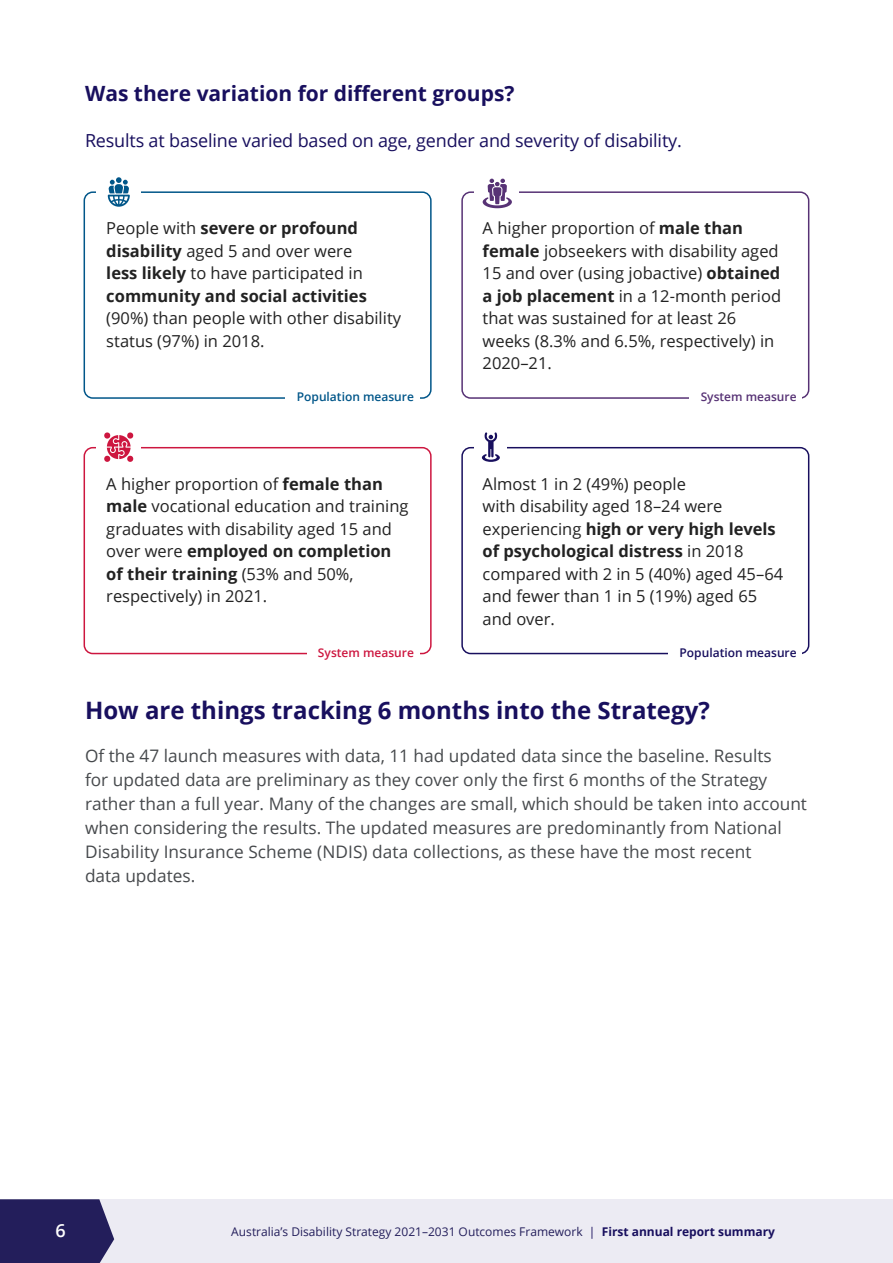
<style>
.page{position:relative;width:893px;height:1263px;background:#fff}
.page>*{position:absolute;margin:0;border:0;box-sizing:border-box;transform-origin:0 0}
.t1{font:700 24px "Open Sans";color:#180f5e}
.t2{font:700 21px "Open Sans";color:#180f5e}
.t3{font:18px "Open Sans";letter-spacing:-.01em;color:#180f5e}
.t4{font:600 18px "Open Sans";color:#fff}
.Body_for_Summary_11{font:17.25px/24px "Open Sans";color:#46494c}
.Body_-_dark{font:16.5px/22.5px "Open Sans";color:#222}
.t5{font:12px "Open Sans";color:#231e5b}
.Tag{font:600 12px "Open Sans";color:#005689}
.Tag-2{font:600 12px "Open Sans";color:#180f5e}
.Tag-3{font:600 12px "Open Sans";color:#573275}
.Tag-4{font:600 12px "Open Sans";color:#cd163f}
.s1{font-weight:700}
.s2{color:#180f5e}
.s3{font-weight:700;color:#180f5e}
</style>
<div class="page">
<div style="left:84px;top:191px;width:348px;height:208px;border:2px solid #005689;border-radius:9px"></div>
<div style="left:285px;top:393px;width:134px;height:10px;background:#fff"></div>
<div style="left:96px;top:177px;width:45px;height:29px;background:#fff"></div>
<svg style="left:108px;top:177px;width:22px;height:30px"></svg>
<div style="left:461px;top:191px;width:348px;height:208px;border:2px solid #573275;border-radius:9px"></div>
<div style="left:474px;top:177px;width:45px;height:29px;background:#fff"></div>
<div style="left:690px;top:393px;width:112px;height:10px;background:#fff"></div>
<svg style="left:483px;top:179px;width:29px;height:29px"></svg>
<div style="left:84px;top:447px;width:348px;height:207px;border:2px solid #cd163f;border-radius:9px"></div>
<div style="left:96px;top:432px;width:45px;height:30px;background:#fff"></div>
<div style="left:307px;top:649px;width:112px;height:9px;background:#fff"></div>
<svg style="left:104px;top:432px;width:30px;height:30px"></svg>
<div style="left:461px;top:447px;width:348px;height:207px;border:2px solid #180f5e;border-radius:9px"></div>
<div style="left:474px;top:432px;width:33px;height:30px;background:#fff"></div>
<div style="left:668px;top:649px;width:134px;height:9px;background:#fff"></div>
<svg style="left:482px;top:432px;width:18px;height:30px"></svg>
<div style="left:0;top:1199px;width:893px;height:64px;background:#ecebf3"></div>
<svg style="left:0;top:1199px;width:114px;height:64px;background:#302b65"></svg>
<h3 class="t2" style="left:85px;top:79px;width:431px">Was there variation for different groups?</h3>
<p class="t3" style="left:85px;top:128px;width:598px">Results at baseline varied based on age, gender and severity of disability.</p>
<p class="Body_-_dark" style="left:106px;top:216px;width:296px">People with <span class="s1">severe or profound disability</span> aged 5 and over were<br><span class="s1">less likely</span> to have participated in <span class="s1">community and social activities </span>(90%) than people with other disability status (97%) in 2018.</p>
<p class="Tag" style="left:297px;top:388px;width:119px">Population measure</p>
<p class="Body_-_dark" style="left:106px;top:472px;width:304px">A higher proportion of <span class="s1">female than male</span> vocational education and training graduates with disability aged 15 and over were <span class="s1">employed on completion of their training</span> (53% and 50%, respectively) in 2021.</p>
<p class="Tag-4" style="left:318px;top:644px;width:97px">System measure</p>
<p class="Body_-_dark" style="left:483px;top:216px;width:300px">A higher proportion of <span class="s1">male than female</span> jobseekers with disability aged<br>15 and over (using jobactive) <span class="s1">obtained a job placement</span> in a 12-month period that was sustained for at least 26 weeks (8.3% and 6.5%, respectively) in<br>2020–21.</p>
<p class="Tag-3" style="left:701px;top:388px;width:97px">System measure</p>
<p class="Body_-_dark" style="left:483px;top:472px;width:302px">Almost 1 in 2 (49%) people<br>with disability aged 18–24 were experiencing <span class="s1">high or very high levels of psychological distress</span> in 2018 compared with 2 in 5 (40%) aged 45–64 and fewer than 1 in 5 (19%) aged 65 and over.</p>
<p class="Tag-2" style="left:679px;top:644px;width:119px">Population measure</p>
<h2 class="t1" style="left:85px;top:693px;width:626px">How are things tracking 6 months into the Strategy?</h2>
<p class="Body_for_Summary_11" style="left:85px;top:743px;width:723px">Of the 47 launch measures with data, 11 had updated data since the baseline. Results<br>for updated data are preliminary as they cover only the first 6 months of the Strategy rather than a full year. Many of the changes are small, which should be taken into account when considering the results. The updated measures are predominantly from National Disability Insurance Scheme (NDIS) data collections, as these have the most recent<br>data updates.</p>
<p class="t4" style="left:56px;top:1218px;width:12px">6</p>
<p class="t5" style="left:231px;top:1223px;width:545px">Australia’s Disability Strategy 2021–2031 Outcomes Framework <span class="s2">|</span> <span class="s3">First annual report summary</span></p>
</div>
